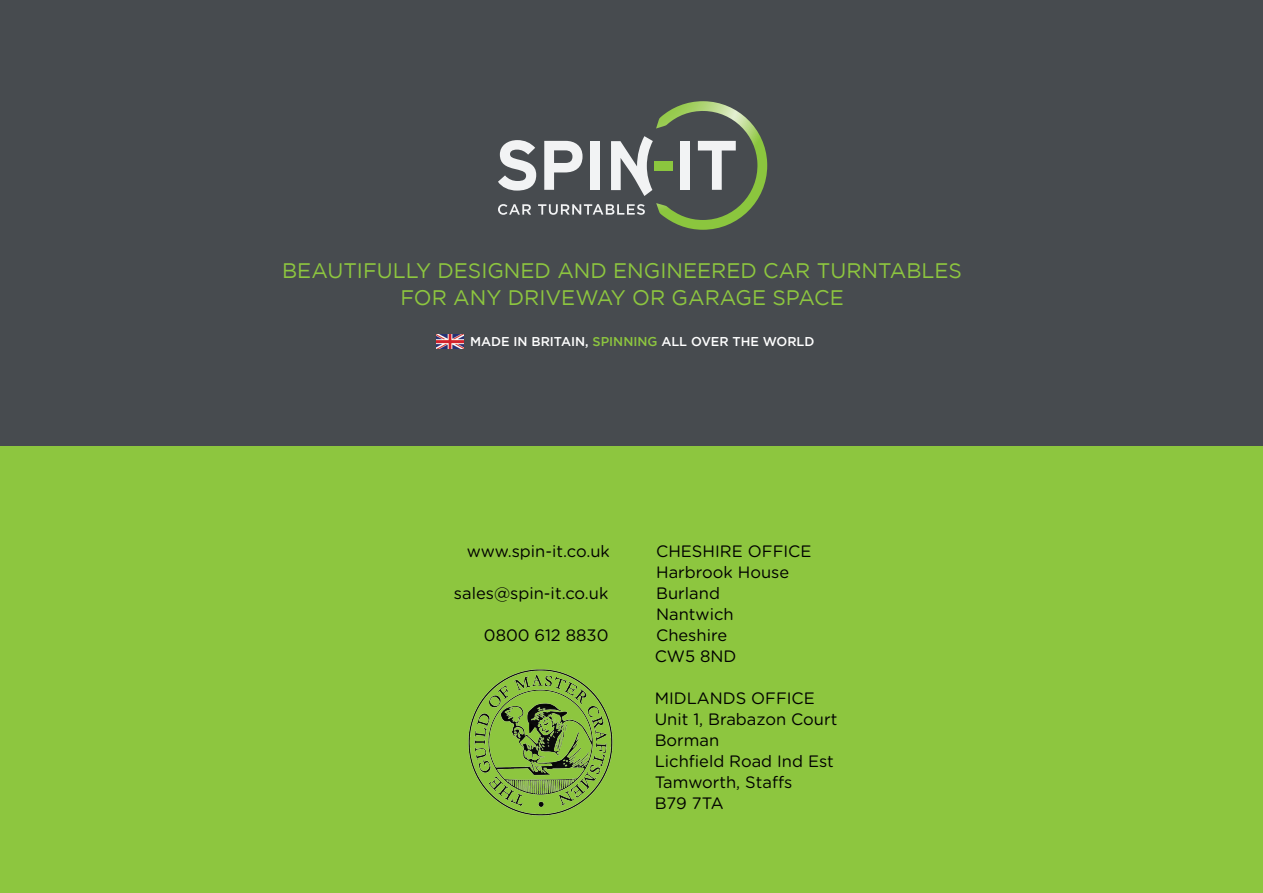
<style>
.page{position:relative;width:1263px;height:893px;background:#474b4f}
.page>*{position:absolute;margin:0;border:0;box-sizing:border-box;transform-origin:0 0}
.t1{font:21px/27px "Gotham";color:#8dc63f;text-align:center}
.t2{font:16.5px "Gotham Rounded";color:#000}
.t3{font:500 12.75px "Gotham";color:#fff}
.s1{color:#8dc63f}
</style>
<div class="page">
<svg style="left:498px;top:101px;width:269px;height:129px"></svg>
<div style="left:0;top:446px;width:1263px;height:447px;background:#8dc63f"></div>
<img style="left:437px;top:335px;width:26px;height:13px">
<img style="left:468px;top:669px;width:145px;height:147px">
<p class="t1" style="left:282px;top:257px;width:681px">BEAUTIFULLY DESIGNED AND ENGINEERED CAR TURNTABLES<br>FOR ANY DRIVEWAY OR GARAGE SPACE</p>
<p class="t3" style="left:470px;top:334px;width:346px">MADE IN BRITAIN, <span class="s1">SPINNING</span> ALL OVER THE WORLD</p>
<p class="t2" style="left:467px;top:540px;width:145px">www.spin-it.co.uk</p>
<p class="t2" style="left:454px;top:582px;width:156px">sales@spin-it.co.uk</p>
<p class="t2" style="left:484px;top:624px;width:126px">0800 612 8830</p>
<p class="t2" style="left:656px;top:540px;width:157px">CHESHIRE OFFICE</p>
<p class="t2" style="left:656px;top:561px;width:135px">Harbrook House</p>
<p class="t2" style="left:656px;top:582px;width:65px">Burland</p>
<p class="t2" style="left:656px;top:603px;width:79px">Nantwich</p>
<p class="t2" style="left:656px;top:624px;width:72px">Cheshire</p>
<p class="t2" style="left:655px;top:645px;width:83px">CW5 8ND</p>
<p class="t2" style="left:655px;top:687px;width:162px">MIDLANDS OFFICE</p>
<p class="t2" style="left:655px;top:708px;width:184px">Unit 1, Brabazon Court</p>
<p class="t2" style="left:655px;top:729px;width:66px">Borman</p>
<p class="t2" style="left:655px;top:750px;width:181px">Lichfield Road Ind Est</p>
<p class="t2" style="left:655px;top:771px;width:139px">Tamworth, Staffs</p>
<p class="t2" style="left:655px;top:792px;width:71px">B79 7TA</p>
</div>
